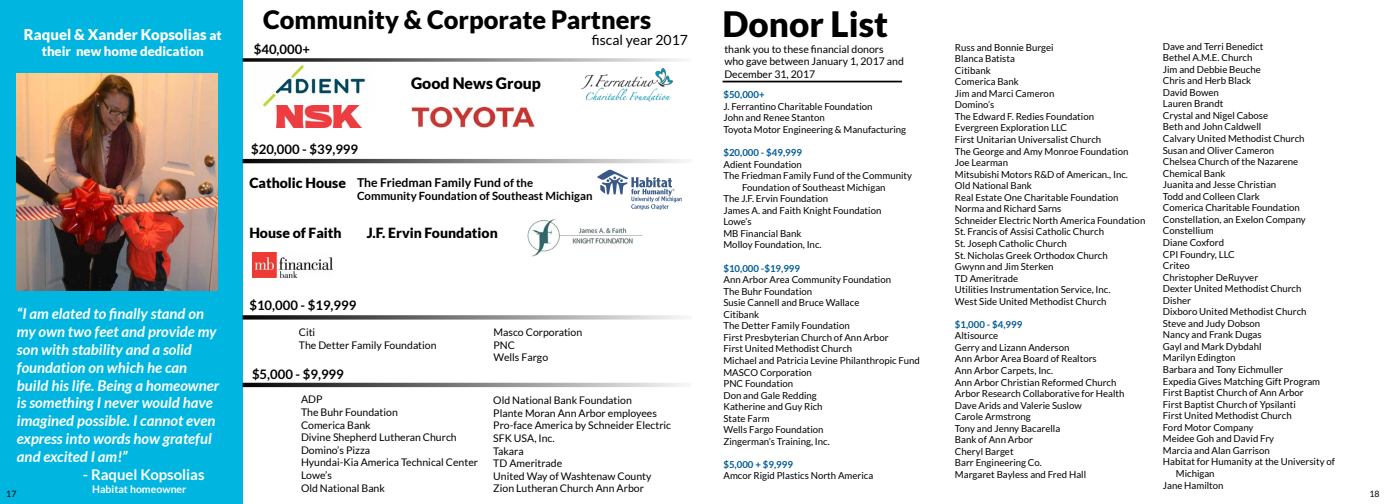
<style>
.page{position:relative;width:1386px;height:504px;background:#fff}
.page>*{position:absolute;margin:0;border:0;box-sizing:border-box;transform-origin:0 0}
.t1{font:900 35px "Lato";color:#000}
.t2{font:900 25.38px "Lato";color:#000}
.t3{font:900 15.75px "Lato";color:#000}
.t4{font:italic 700 14.88px/17.8px "Lato";color:#fff}
.t5{font:900 14.88px "Lato";color:#fff}
.t6{font:700 14.88px "Lato";color:#fff}
.t7{font:900 14px "Lato";color:#000}
.t8{font:14px "Lato";color:#000}
.t9{font:700 13.12px "Lato";color:#000}
.t10{font:900 13.12px "Lato";color:#fff}
.t11{font:700 12.25px "Lato";color:#000}
.t12{font:700 11.38px "Lato";color:#000}
.t13{font:10.5px/12.6px "Lato";color:#000}
.t14{font:700 10.5px "Lato";color:#fff}
.t15{font:9.62px/11.5px "Lato";color:#000}
.t16{font:700 9.62px "Lato";color:#005b97}
.t17{font:8.75px "Lato";color:#000}
.s1{font-size:13.12px}
.s2{font-size:11.38px}
</style>
<div class="page">
<div style="left:0;top:0;width:243px;height:504px;background:#00b5df"></div>
<img style="left:411px;top:106px;width:125px;height:22px">
<img style="left:252px;top:252px;width:80px;height:26px">
<svg style="left:597px;top:170px;width:85px;height:40px"></svg>
<svg style="left:243px;top:58px;width:440px;height:4px;background:#8c8c8c"></svg>
<svg style="left:243px;top:315px;width:441px;height:5px;background:#8c8c8c"></svg>
<svg style="left:243px;top:159px;width:441px;height:4px;background:#7c7c7c"></svg>
<svg style="left:243px;top:383px;width:440px;height:4px;background:#7c7c7c"></svg>
<img style="left:581px;top:68px;width:92px;height:34px">
<img style="left:527px;top:218px;width:116px;height:39px">
<hr style="left:723px;top:81px;width:179px;height:1px;background:#000">
<img style="left:17px;top:74px;width:200px;height:217px">
<img style="left:258px;top:64px;width:108px;height:46px">
<img style="left:276px;top:106px;width:85px;height:22px">
<h3 class="t5" style="left:24px;top:26px;width:199px">Raquel &amp; Xander Kopsolias <span class="s1">at</span></h3>
<h3 class="t10" style="left:42px;top:44px;width:164px">their new home dedication</h3>
<p class="t4" style="left:17px;top:305px;width:204px">“I am elated to finally stand on my own two feet and provide my son with stability and a solid foundation on which he can build his life. Being a homeowner is something I never would have imagined possible. I cannot even express into words how grateful and excited I am!”</p>
<h3 class="t6" style="left:83px;top:466px;width:123px">- Raquel Kopsolias</h3>
<p class="t14" style="left:92px;top:483px;width:96px">Habitat homeowner</p>
<p class="t17" style="left:6px;top:489px;width:12px">17</p>
<h2 class="t2" style="left:263px;top:5px;width:390px">Community &amp; Corporate Partners</h2>
<h3 class="t8" style="left:592px;top:32px;width:98px">fiscal year 2017</h3>
<h3 class="t9" style="left:254px;top:41px;width:58px">$40,000+</h3>
<h3 class="t9" style="left:251px;top:141px;width:109px">$20,000 - $39,999</h3>
<h3 class="t3" style="left:411px;top:74px;width:132px">Good News Group</h3>
<h3 class="t7" style="left:249px;top:175px;width:98px">Catholic House</h3>
<h3 class="t7" style="left:249px;top:225px;width:94px">House of Faith</h3>
<p class="t11" style="left:357px;top:175px;width:178px">The Friedman Family Fund <span class="s2">of the</span></p>
<p class="t12" style="left:357px;top:190px;width:237px">Community Foundation of Southeast Michigan</p>
<h3 class="t7" style="left:367px;top:225px;width:132px">J.F. Ervin Foundation</h3>
<h3 class="t9" style="left:249px;top:298px;width:109px">$10,000 - $19,999</h3>
<p class="t13" style="left:299px;top:326px;width:139px">Citi<br>The Detter Family Foundation</p>
<h3 class="t9" style="left:252px;top:366px;width:93px">$5,000 - $9,999</h3>
<p class="t13" style="left:494px;top:326px;width:90px">Masco Corporation<br>PNC<br>Wells Fargo</p>
<p class="t13" style="left:301px;top:393px;width:179px">ADP<br>The Buhr Foundation<br>Comerica Bank<br>Divine Shepherd Lutheran Church<br>Domino’s Pizza<br>Hyundai-Kia America Technical Center<br>Lowe’s<br>Old National Bank</p>
<p class="t13" style="left:493px;top:394px;width:179px">Old National Bank Foundation<br>Plante Moran Ann Arbor employees<br>Pro-face America by Schneider Electric<br>SFK USA, Inc.<br>Takara<br>TD Ameritrade<br>United Way of Washtenaw County<br>Zion Lutheran Church Ann Arbor</p>
<h1 class="t1" style="left:723px;top:3px;width:167px">Donor List</h1>
<p class="t13" style="left:724px;top:43px;width:181px">thank you to these financial donors who gave between January 1, 2017 and<br>December 31, 2017</p>
<p class="t16" style="left:723px;top:89px;width:43px">$50,000+</p>
<p class="t15" style="left:723px;top:101px;width:184px">J. Ferrantino Charitable Foundation<br>John and Renee Stanton<br>Toyota Motor Engineering &amp; Manufacturing</p>
<p class="t16" style="left:723px;top:147px;width:80px">$20,000 - $49,999</p>
<p class="t15" style="left:723px;top:158px;width:80px">Adient Foundation</p>
<p class="t15" style="left:723px;top:170px;width:190px">The Friedman Family Fund of the Community</p>
<p class="t15" style="left:742px;top:181px;width:145px">Foundation of Southeast Michigan</p>
<p class="t15" style="left:723px;top:193px;width:106px">The J.F. Ervin Foundation</p>
<p class="t15" style="left:723px;top:205px;width:159px">James A. and Faith Knight Foundation</p>
<p class="t15" style="left:723px;top:216px;width:30px">Lowe’s</p>
<p class="t15" style="left:723px;top:228px;width:80px">MB Financial Bank</p>
<p class="t15" style="left:723px;top:239px;width:100px">Molloy Foundation, Inc.</p>
<p class="t16" style="left:723px;top:263px;width:78px">$10,000 -$19,999</p>
<p class="t15" style="left:723px;top:274px;width:198px">Ann Arbor Area Community Foundation<br>The Buhr Foundation<br>Susie Cannell and Bruce Wallace<br>Citibank<br>The Detter Family Foundation<br>First Presbyterian Church of Ann Arbor<br>First United Methodist Church<br>Michael and Patricia Levine Philanthropic Fund<br>MASCO Corporation<br>PNC Foundation<br>Don and Gale Redding<br>Katherine and Guy Rich<br>State Farm<br>Wells Fargo Foundation<br>Zingerman’s Training, Inc.</p>
<p class="t16" style="left:723px;top:459px;width:71px">$5,000 + $9,999</p>
<p class="t15" style="left:723px;top:470px;width:151px">Amcor Rigid Plastics North America</p>
<p class="t15" style="left:955px;top:41px;width:192px">Russ and Bonnie Burgei<br>Blanca Batista<br>Citibank<br>Comerica Bank<br>Jim and Marci Cameron<br>Domino’s<br>The Edward F. Redies Foundation<br>Evergreen Exploration LLC<br>First Unitarian Universalist Church<br>The George and Amy Monroe Foundation<br>Joe Learman<br>Mitsubishi Motors R&amp;D of American., Inc.<br>Old National Bank<br>Real Estate One Charitable Foundation<br>Norma and Richard Sarns<br>Schneider Electric North America Foundation<br>St. Francis of Assisi Catholic Church<br>St. Joseph Catholic Church<br>St. Nicholas Greek Orthodox Church<br>Gwynn and Jim Sterken<br>TD Ameritrade<br>Utilities Instrumentation Service, Inc.<br>West Side United Methodist Church</p>
<p class="t16" style="left:955px;top:319px;width:69px">$1,000 - $4,999</p>
<p class="t15" style="left:955px;top:330px;width:171px">Altisource<br>Gerry and Lizann Anderson<br>Ann Arbor Area Board of Realtors<br>Ann Arbor Carpets, Inc.<br>Ann Arbor Christian Reformed Church<br>Arbor Research Collaborative for Health<br>Dave Arids and Valerie Suslow<br>Carole Armstrong<br>Tony and Jenny Bacarella<br>Bank of Ann Arbor<br>Cheryl Barget<br>Barr Engineering Co.<br>Margaret Bayless and Fred Hall</p>
<p class="t15" style="left:1163px;top:40px;width:102px">Dave and Terri Benedict</p>
<p class="t15" style="left:1163px;top:52px;width:91px">Bethel A.M.E. Church</p>
<p class="t15" style="left:1163px;top:63px;width:99px">Jim and Debbie Beuche</p>
<p class="t15" style="left:1163px;top:75px;width:90px">Chris and Herb Black</p>
<p class="t15" style="left:1163px;top:87px;width:57px">David Bowen</p>
<p class="t15" style="left:1163px;top:98px;width:62px">Lauren Brandt</p>
<p class="t15" style="left:1163px;top:110px;width:107px">Crystal and Nigel Cabose</p>
<p class="t15" style="left:1163px;top:121px;width:100px">Beth and John Caldwell</p>
<p class="t15" style="left:1163px;top:133px;width:143px">Calvary United Methodist Church</p>
<p class="t15" style="left:1163px;top:144px;width:113px">Susan and Oliver Cameron</p>
<p class="t15" style="left:1163px;top:156px;width:137px">Chelsea Church of the Nazarene</p>
<p class="t15" style="left:1163px;top:167px;width:64px">Chemical Bank</p>
<p class="t15" style="left:1163px;top:179px;width:115px">Juanita and Jesse Christian</p>
<p class="t15" style="left:1163px;top:190px;width:99px">Todd and Colleen Clark</p>
<p class="t15" style="left:1163px;top:202px;width:139px">Comerica Charitable Foundation</p>
<p class="t15" style="left:1163px;top:214px;width:145px">Constellation, an Exelon Company</p>
<p class="t15" style="left:1163px;top:225px;width:52px">Constellium</p>
<p class="t15" style="left:1163px;top:237px;width:63px">Diane Coxford</p>
<p class="t15" style="left:1163px;top:248px;width:74px">CPI Foundry, LLC</p>
<p class="t15" style="left:1163px;top:260px;width:28px">Criteo</p>
<p class="t15" style="left:1163px;top:271px;width:97px">Christopher DeRuyver</p>
<p class="t15" style="left:1163px;top:283px;width:140px">Dexter United Methodist Church</p>
<p class="t15" style="left:1163px;top:294px;width:30px">Disher</p>
<p class="t15" style="left:1163px;top:306px;width:145px">Dixboro United Methodist Church</p>
<p class="t15" style="left:1163px;top:318px;width:99px">Steve and Judy Dobson</p>
<p class="t15" style="left:1163px;top:329px;width:100px">Nancy and Frank Dugas</p>
<p class="t15" style="left:1163px;top:341px;width:100px">Gayl and Mark Dybdahl</p>
<p class="t15" style="left:1163px;top:352px;width:74px">Marilyn Edington</p>
<p class="t15" style="left:1163px;top:364px;width:122px">Barbara and Tony Eichmuller</p>
<p class="t15" style="left:1163px;top:375px;width:159px">Expedia Gives Matching Gift Program</p>
<p class="t15" style="left:1163px;top:387px;width:142px">First Baptist Church of Ann Arbor</p>
<p class="t15" style="left:1163px;top:398px;width:135px">First Baptist Church of Ypsilanti</p>
<p class="t15" style="left:1163px;top:410px;width:130px">First United Methodist Church</p>
<p class="t15" style="left:1163px;top:421px;width:92px">Ford Motor Company</p>
<p class="t15" style="left:1163px;top:433px;width:113px">Meidee Goh and David Fry</p>
<p class="t15" style="left:1163px;top:445px;width:108px">Marcia and Alan Garrison</p>
<p class="t15" style="left:1163px;top:456px;width:174px">Habitat for Humanity at the University of</p>
<p class="t15" style="left:1176px;top:468px;width:40px">Michigan</p>
<p class="t15" style="left:1163px;top:479px;width:62px">Jane Hamilton</p>
<p class="t17" style="left:1370px;top:489px;width:12px">18</p>
</div>
